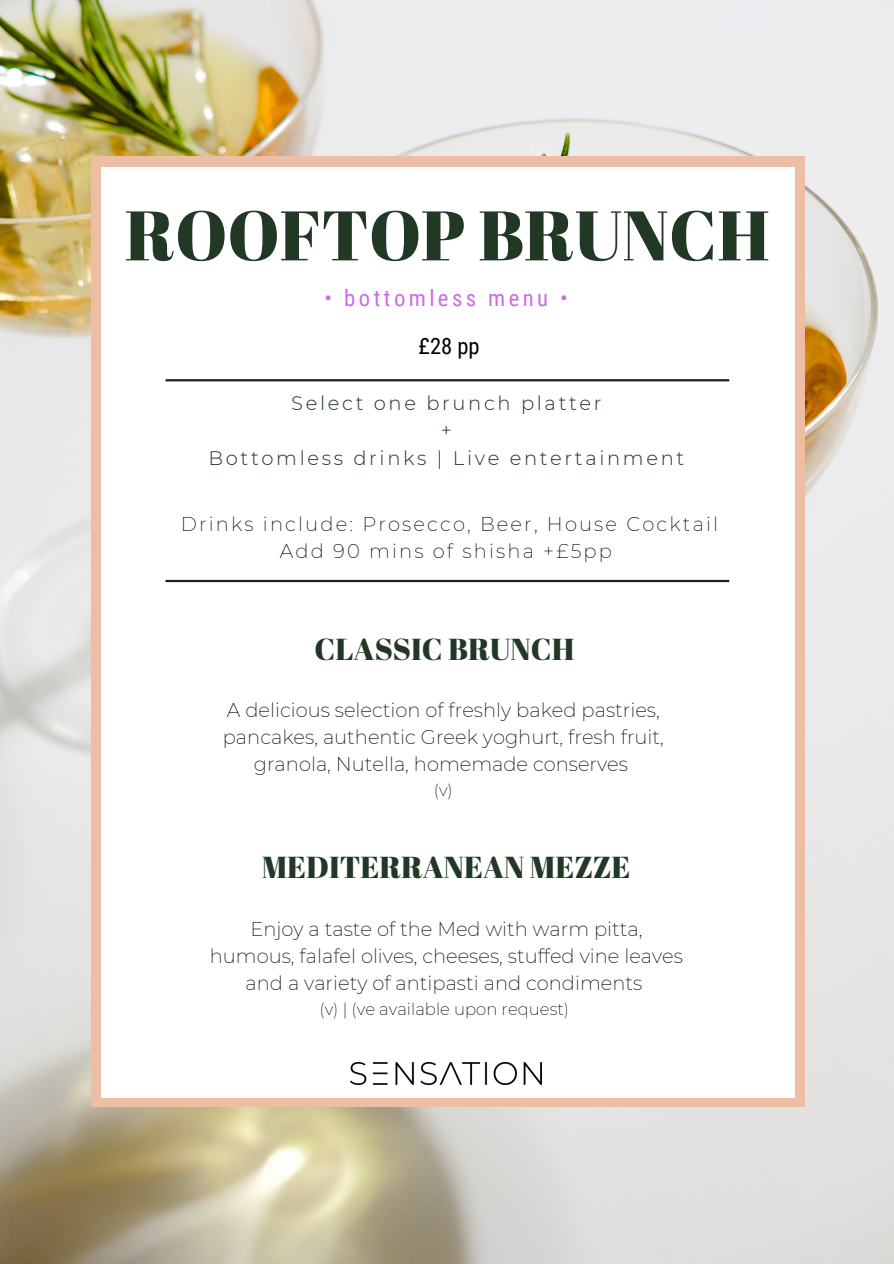
<style>
.page{position:relative;width:894px;height:1264px;background:#fff}
.page>*{position:absolute;margin:0;border:0;box-sizing:border-box;transform-origin:0 0}
.t1{font:69.9px "Abril Fatface";color:#213825}
.t2{font:30.3px "Abril Fatface";color:#213825}
.t3{font:22.65px "Roboto Condensed";letter-spacing:.15em;color:#cb6ce6}
.t4{font:22.5px "Roboto Condensed";color:#000}
.t5{font:200 19.5px/27px "Montserrat";color:#000;text-align:center}
.t6{font:200 19.5px/27px "Montserrat";letter-spacing:.11em;color:#000;text-align:center}
.t7{font:300 19.5px/27px "Montserrat";letter-spacing:.135em;color:#213825;text-align:center}
.t8{font:200 16.5px "Montserrat";color:#000}
</style>
<div class="page">
<img style="left:0;top:0;width:893px;height:1263px">
<div style="left:91px;top:157px;width:713px;height:950px;background:#edbea3"></div>
<div style="left:101px;top:167px;width:693px;height:930px;background:#fff"></div>
<hr style="left:165px;top:580px;width:564px;height:2px;background:#231f20">
<hr style="left:165px;top:379px;width:564px;height:2px;background:#231f20">
<img style="left:351px;top:1062px;width:190px;height:22px">
<h1 class="t1" style="left:125px;top:186px;width:646px">ROOFTOP BRUNCH</h1>
<p class="t3" style="left:324px;top:285px;width:245px">• bottomless menu •</p>
<p class="t4" style="left:418px;top:333px;width:63px">£28 pp</p>
<p class="t7" style="left:208px;top:390px;width:477px">Select one brunch platter<br>+<br>Bottomless drinks | Live entertainment</p>
<p class="t6" style="left:181px;top:510px;width:539px">Drinks include: Prosecco, Beer, House Cocktail<br>Add 90 mins of shisha +£5pp</p>
<h2 class="t2" style="left:314px;top:628px;width:261px">CLASSIC BRUNCH</h2>
<p class="t5" style="left:223px;top:696px;width:442px">A delicious selection of freshly baked pastries, pancakes, authentic Greek yoghurt, fresh fruit, granola, Nutella, homemade conserves</p>
<p class="t8" style="left:434px;top:780px;width:20px">(v)</p>
<h2 class="t2" style="left:262px;top:846px;width:370px">MEDITERRANEAN MEZZE</h2>
<p class="t5" style="left:210px;top:915px;width:474px">Enjoy a taste of the Med with warm pitta, humous, falafel olives, cheeses, stuffed vine leaves and a variety of antipasti and condiments</p>
<p class="t8" style="left:319px;top:999px;width:251px">(v) | (ve available upon request)</p>
</div>
